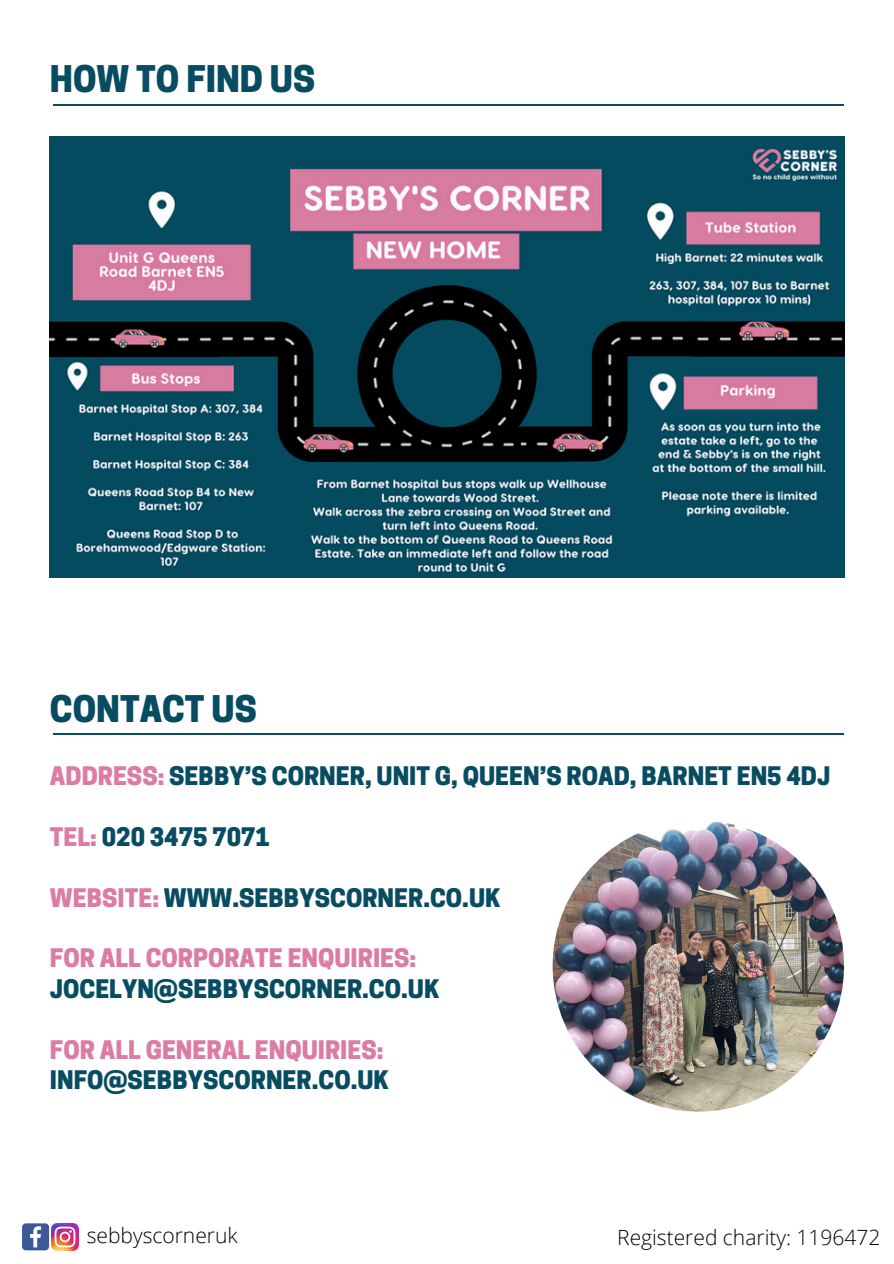
<style>
.page{position:relative;width:894px;height:1264px;background:#fff}
.page>*{position:absolute;margin:0;border:0;box-sizing:border-box;transform-origin:0 0}
.t1{font:800 34.5px "Cooper Hewitt";color:#084c61}
.t2{font:800 24px/30.5px "Cooper Hewitt";color:#084c61}
.t3{font:800 24px/30.5px "Cooper Hewitt";color:#db7da2}
.t4{font:300 21px "Open Sans";color:#000}
.s1{color:#db7da2}
.s2{color:#084c61}
</style>
<div class="page">
<hr style="left:53px;top:104px;width:790px;height:1px;background:#084c61">
<img style="left:50px;top:137px;width:793px;height:440px">
<hr style="left:53px;top:733px;width:790px;height:1px;background:#084c61">
<img style="left:52px;top:1223px;width:27px;height:27px">
<svg style="left:22px;top:1223px;width:27px;height:27px"></svg>
<img style="left:552px;top:820px;width:291px;height:291px;border-radius:50%">
<h2 class="t1" style="left:50px;top:66px;width:266px">HOW TO FIND US</h2>
<h2 class="t1" style="left:50px;top:695px;width:208px">CONTACT US</h2>
<h1 class="t2" style="left:50px;top:763px;width:781px"><span class="s1">ADDRESS:</span> SEBBY’S CORNER, UNIT G, QUEEN’S ROAD, BARNET EN5 4DJ</h1>
<p class="t2" style="left:50px;top:824px;width:221px"><span class="s1">TEL:</span> 020 3475 7071</p>
<p class="t2" style="left:50px;top:885px;width:452px"><span class="s1">WEBSITE:</span> WWW.SEBBYSCORNER.CO.UK</p>
<h1 class="t2" style="left:50px;top:946px;width:391px"><span class="s1">FOR ALL CORPORATE ENQUIRIES:<br></span>JOCELYN@SEBBYSCORNER.CO.UK</h1>
<p class="t3" style="left:50px;top:1037px;width:340px">FOR ALL GENERAL ENQUIRIES:<br><span class="s2">INFO@SEBBYSCORNER.CO.UK</span></p>
<h2 class="t4" style="left:87px;top:1220px;width:152px">sebbyscorneruk</h2>
<h2 class="t4" style="left:617px;top:1222px;width:265px">Registered charity: 1196472</h2>
</div>
